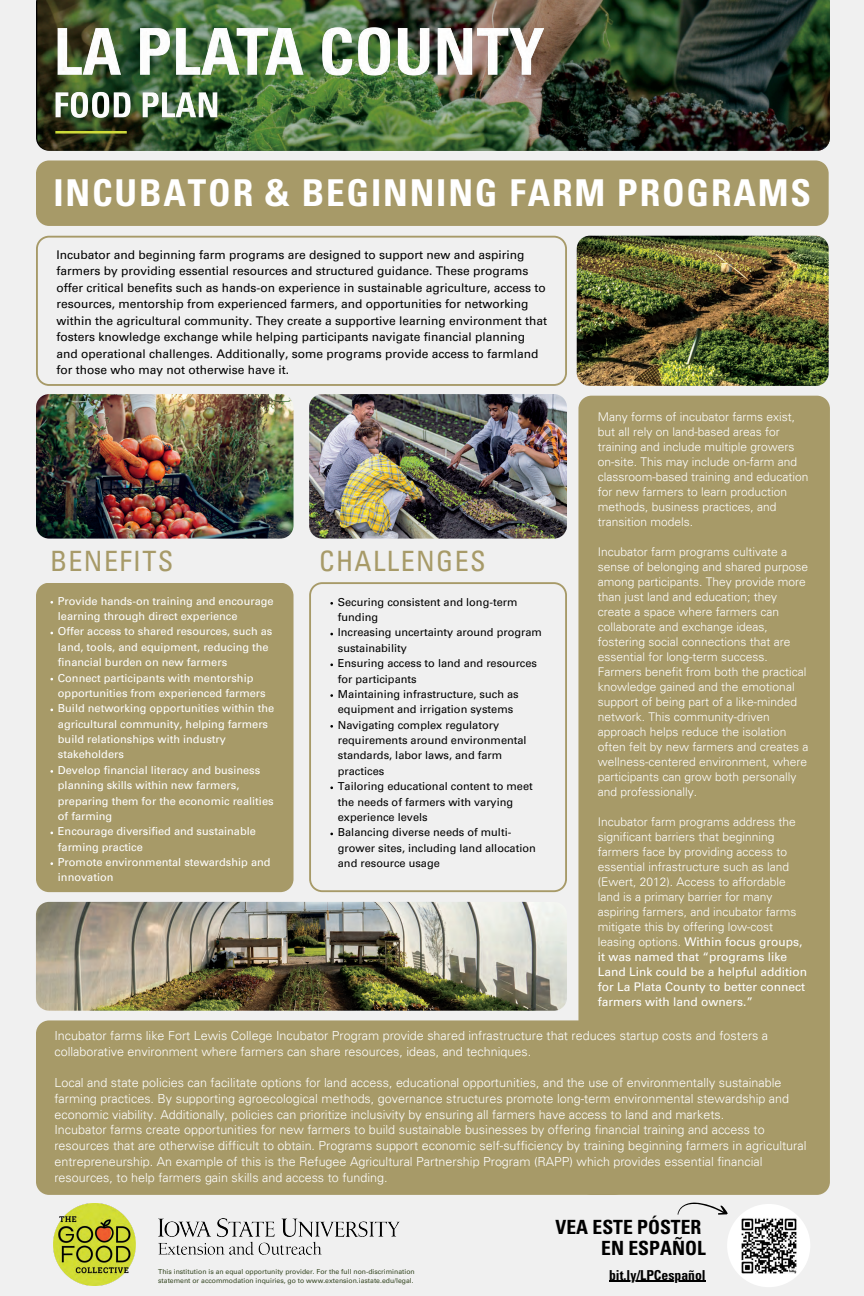
<style>
.page{position:relative;width:864px;height:1296px;background:#f0f0f0}
.page>*{position:absolute;margin:0;border:0;box-sizing:border-box;transform-origin:0 0}
.t1{font:700 condensed 37px "Univers LT Std";letter-spacing:.05em;color:#fff}
.t2{font:condensed 28px "Univers LT Std";letter-spacing:.05em;color:#a79a68}
.t3{font:700 condensed 19.55px "Univers LT Std";color:#000}
.t4{font:700 condensed 13.7px "Univers LT Std";color:#000}
.t5{font:300 12.55px/15.8px "Univers LT Pro 45";color:#fff}
.t6{font:300 12px/15px "Univers LT Pro 45";color:#fff}
.t7{font:12px/16.5px "Univers LT Pro 55 Roman";color:#000}
.t8{font:11px/15.4px "Univers LT Pro 55 Roman";color:#fff}
.t9{font:11px/15.4px "Univers LT Pro 55 Roman";color:#000}
.t10{font:6.85px/9.2px "Univers LT Pro 55 Roman";color:#374924}
.s1{font-family:"Univers LT Pro 55 Roman";font-weight:400}
</style>
<div class="page">
<div style="left:36px;top:583px;width:258px;height:309px;background:#a79a68"></div>
<img style="left:36px;top:394px;width:257px;height:145px">
<img style="left:37px;top:0;width:793px;height:151px">
<img style="left:309px;top:394px;width:258px;height:145px">
<svg style="left:309px;top:582px;width:258px;height:310px"></svg>
<img style="left:36px;top:902px;width:531px;height:109px">
<div style="left:36px;top:160px;width:793px;height:66px;background:#a79a68"></div>
<svg style="left:36px;top:236px;width:531px;height:150px"></svg>
<img style="left:577px;top:236px;width:251px;height:150px">
<img style="left:36px;top:9px;width:559px;height:142px">
<div style="left:578px;top:396px;width:252px;height:799px;background:#a79a68"></div>
<div style="left:36px;top:1020px;width:591px;height:175px;background:#a79a68"></div>
<img style="left:54px;top:1204px;width:81px;height:81px">
<img style="left:158px;top:1219px;width:241px;height:35px">
<div style="left:727px;top:1204px;width:83px;height:83px;background:#fff;border-radius:50%"></div>
<svg style="left:675px;top:1187px;width:55px;height:28px"></svg>
<img style="left:741px;top:1218px;width:55px;height:55px">
<hr style="left:609px;top:1280px;width:97px;height:2px;background:#000">
<h6 class="t1" style="left:53px;top:179px;width:759px">INCUBATOR &amp; BEGINNING FARM PROGRAMS</h6>
<p class="t7" style="left:56px;top:248px;width:492px">Incubator and beginning farm programs are designed to support new and aspiring farmers by providing essential resources and structured guidance. These programs offer critical benefits such as hands-on experience in sustainable agriculture, access to resources, mentorship from experienced farmers, and opportunities for networking within the agricultural community. They create a supportive learning environment that fosters knowledge exchange while helping participants navigate financial planning and operational challenges. Additionally, some programs provide access to farmland for those who may not otherwise have it.</p>
<p class="t2" style="left:50px;top:551px;width:125px">BENEFITS</p>
<p class="t2" style="left:319px;top:551px;width:168px">CHALLENGES</p>
<h6 class="t8" style="left:58px;top:595px;width:217px">Provide hands-on training and encourage learning through direct experience</h6>
<h6 class="t8" style="left:58px;top:625px;width:216px">Offer access to shared resources, such as land, tools, and equipment, reducing the financial burden on new farmers</h6>
<h2 class="t8" style="left:58px;top:671px;width:209px">Connect participants with mentorship opportunities from experienced farmers</h2>
<h2 class="t8" style="left:58px;top:702px;width:218px">Build networking opportunities within the agricultural community, helping farmers build relationships with industry stakeholders</h2>
<p class="t8" style="left:58px;top:764px;width:217px">Develop financial literacy and business planning skills within new farmers, preparing them for the economic realities of farming</p>
<p class="t8" style="left:58px;top:825px;width:200px">Encourage diversified and sustainable farming practice</p>
<p class="t8" style="left:58px;top:856px;width:214px">Promote environmental stewardship and innovation</p>
<p class="t9" style="left:338px;top:596px;width:181px">Securing consistent and long-term funding</p>
<p class="t9" style="left:338px;top:626px;width:206px">Increasing uncertainty around program sustainability</p>
<p class="t9" style="left:338px;top:657px;width:201px">Ensuring access to land and resources for participants</p>
<p class="t9" style="left:338px;top:688px;width:182px">Maintaining infrastructure, such as equipment and irrigation systems</p>
<p class="t9" style="left:338px;top:719px;width:190px">Navigating complex regulatory requirements around environmental standards, labor laws, and farm practices</p>
<p class="t9" style="left:338px;top:780px;width:196px">Tailoring educational content to meet the needs of farmers with varying experience levels</p>
<p class="t9" style="left:338px;top:826px;width:200px">Balancing diverse needs of multi&shy;grower sites, including land allocation and resource usage</p>
<p class="t6" style="left:598px;top:411px;width:212px">Many forms of incubator farms exist, but all rely on land-based areas for training and include multiple growers on-site. This may include on-farm and classroom-based training and education for new farmers to learn production methods, business practices, and transition models.</p>
<p class="t6" style="left:598px;top:546px;width:212px">Incubator farm programs cultivate a sense of belonging and shared purpose among participants. They provide more than just land and education; they create a space where farmers can collaborate and exchange ideas, fostering social connections that are essential for long-term success.<br>Farmers benefit from both the practical knowledge gained and the emotional support of being part of a like-minded network. This community-driven approach helps reduce the isolation often felt by new farmers and creates a wellness-centered environment, where participants can grow both personally and professionally.</p>
<p class="t6" style="left:598px;top:816px;width:211px">Incubator farm programs address the significant barriers that beginning farmers face by providing access to essential infrastructure such as land (Ewert, 2012). Access to affordable land is a primary barrier for many aspiring farmers, and incubator farms mitigate this by offering low-cost leasing options. <span class="s1">Within focus groups, it was named that “programs like Land Link could be a helpful addition for La Plata County to better connect farmers with land owners.”</span></p>
<p class="t5" style="left:54px;top:1029px;width:715px">Incubator farms like Fort Lewis College Incubator Program provide shared infrastructure that reduces startup costs and fosters a collaborative environment where farmers can share resources, ideas, and techniques.</p>
<p class="t5" style="left:54px;top:1077px;width:754px">Local and state policies can facilitate options for land access, educational opportunities, and the use of environmentally sustainable farming practices. By supporting agroecological methods, governance structures promote long-term environmental stewardship and economic viability. Additionally, policies can prioritize inclusivity by ensuring all farmers have access to land and markets.<br>Incubator farms create opportunities for new farmers to build sustainable businesses by offering financial training and access to resources that are otherwise difficult to obtain. Programs support economic self-sufficiency by training beginning farmers in agricultural entrepreneurship. An example of this is the Refugee Agricultural Partnership Program (RAPP) which provides essential financial resources, to help farmers gain skills and access to funding.</p>
<p class="t3" style="left:556px;top:1220px;width:147px">VEA ESTE PÓSTER</p>
<p class="t3" style="left:601px;top:1241px;width:106px">EN ESPAÑOL</p>
<h5 class="t10" style="left:158px;top:1267px;width:258px">This institution is an equal opportunity provider. For the full non-discrimination statement or accommodation inquiries, go to www.extension.iastate.edu/legal.</h5>
<h5 class="t4" style="left:609px;top:1270px;width:98px">bit.ly/LPCespañol</h5>
</div>
